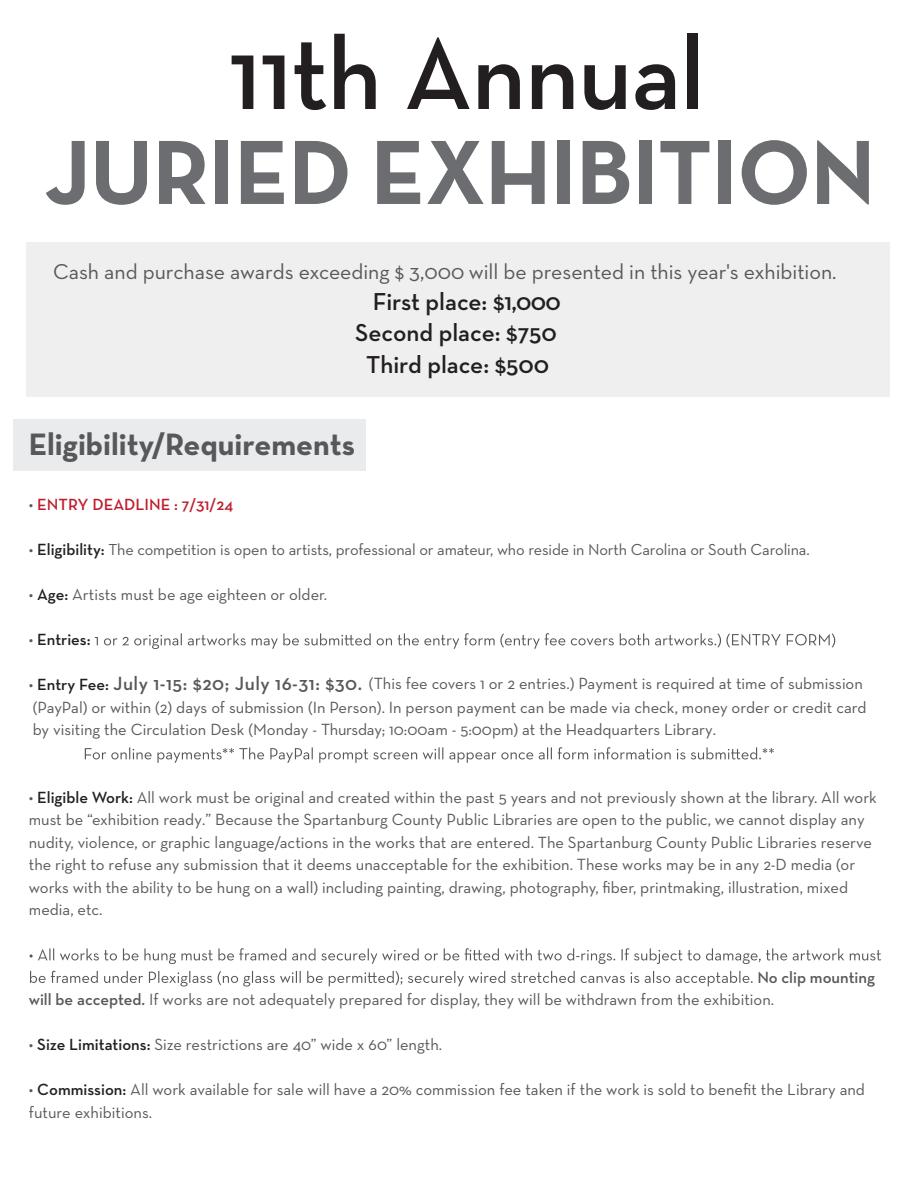
<style>
.page{position:relative;width:918px;height:1188px;background:#fff}
.page>*{position:absolute;margin:0;border:0;box-sizing:border-box;transform-origin:0 0}
.t1{font:600 104.25px "Neutraface Text";letter-spacing:-.01em;color:#231f20}
.t2{font:700 92.7px "Neutraface Text";letter-spacing:-.01em;color:#6c6d70}
.t3{font:700 31.5px "Neutraface Text";color:#57585a}
.t4{font:600 24.9px "Neutraface Text";letter-spacing:-.005em;color:#231f20}
.t5{font:21.75px "Neutraface Text";color:#57585a}
.t6{font:16.5px/22.5px "Neutraface Text";color:#57585a}
.t7{font:600 16.5px "Neutraface Text";color:#be1d2c}
.t8{font:600 16.5px "Neutraface Text";color:#231f20}
.t9{font:16.2px "Neutraface Text";letter-spacing:-.01em;color:#57585a}
.s1{font-weight:400;color:#57585a}
.s2{font-size:16.5px}
.s3{font-weight:600;font-size:16.5px;color:#231f20}
.s4{font-weight:600;color:#231f20}
.s5{font-weight:600;font-size:19.5px}
.s6{font-weight:600}
</style>
<div class="page">
<div style="left:26px;top:243px;width:864px;height:154px;background:#efeff0"></div>
<div style="left:13px;top:419px;width:353px;height:52px;background:#eaebec"></div>
<svg style="left:95px;top:633px;width:740px;height:16px"></svg>
<svg style="left:85px;top:747px;width:689px;height:16px"></svg>
<svg style="left:30px;top:948px;width:851px;height:16px"></svg>
<svg style="left:30px;top:971px;width:723px;height:16px"></svg>
<h1 class="t1" style="left:229px;top:8px;width:478px">11th Annual</h1>
<h2 class="t2" style="left:45px;top:113px;width:832px">JURIED EXHIBITION</h2>
<h3 class="t5" style="left:53px;top:258px;width:785px">Cash and purchase awards exceeding $ 3,000 will be presented in this year's exhibition.</h3>
<h3 class="t4" style="left:373px;top:286px;width:189px">First place: $1,000</h3>
<h3 class="t4" style="left:355px;top:317px;width:203px">Second place: $750</h3>
<h3 class="t4" style="left:366px;top:348px;width:184px">Third place: $500</h3>
<h3 class="t3" style="left:29px;top:424px;width:328px">Eligibility/Requirements</h3>
<p class="t7" style="left:29px;top:494px;width:206px"><span class="s1">•</span> ENTRY DEADLINE : 7/31/24</p>
<p class="t9" style="left:29px;top:540px;width:782px"><span class="s2">•</span> <span class="s3">Eligibility:</span> The competition is open to artists, professional or amateur, who reside in North Carolina or South Carolina.</p>
<p class="t6" style="left:29px;top:583px;width:300px">• <span class="s4">Age:</span> Artists must be age eighteen or older.</p>
<p class="t8" style="left:29px;top:629px;width:63px"><span class="s1">•</span> Entries:</p>
<p class="t6" style="left:29px;top:672px;width:839px;line-height:23.1px">• <span class="s4">Entry Fee:</span> <span class="s5">July 1-15: $20; July 16-31: $30.</span> (This fee covers 1 or 2 entries.) Payment is required at time of submission (PayPal) or within (2) days of submission (In Person). In person payment can be made via check, money order or credit card by visiting the Circulation Desk (Monday - Thursday; 10:00am - 5:00pm) at the Headquarters Library.</p>
<p class="t6" style="left:29px;top:786px;width:850px">• <span class="s4">Eligible Work:</span> All work must be original and created within the past 5 years and not previously shown at the library. All work must be “exhibition ready.” Because the Spartanburg County Public Libraries are open to the public, we cannot display any nudity, violence, or graphic language/actions in the works that are entered. The Spartanburg County Public Libraries reserve the right to refuse any submission that it deems unacceptable for the exhibition. These works may be in any 2-D media (or works with the ability to be hung on a wall) including painting, drawing, photography, fiber, printmaking, illustration, mixed media, etc.</p>
<p class="t6" style="left:29px;top:966px;width:848px;text-indent:729px"><span class="s6">No clip mounting will be accepted.</span> If works are not adequately prepared for display, they will be withdrawn from the exhibition.</p>
<p class="t6" style="left:29px;top:1033px;width:415px">• <span class="s4">Size Limitations:</span> Size restrictions are 40” wide x 60” length.</p>
<p class="t6" style="left:29px;top:1078px;width:838px">• <span class="s4">Commission:</span> All work available for sale will have a 20% commission fee taken if the work is sold to benefit the Library and future exhibitions.</p>
</div>
